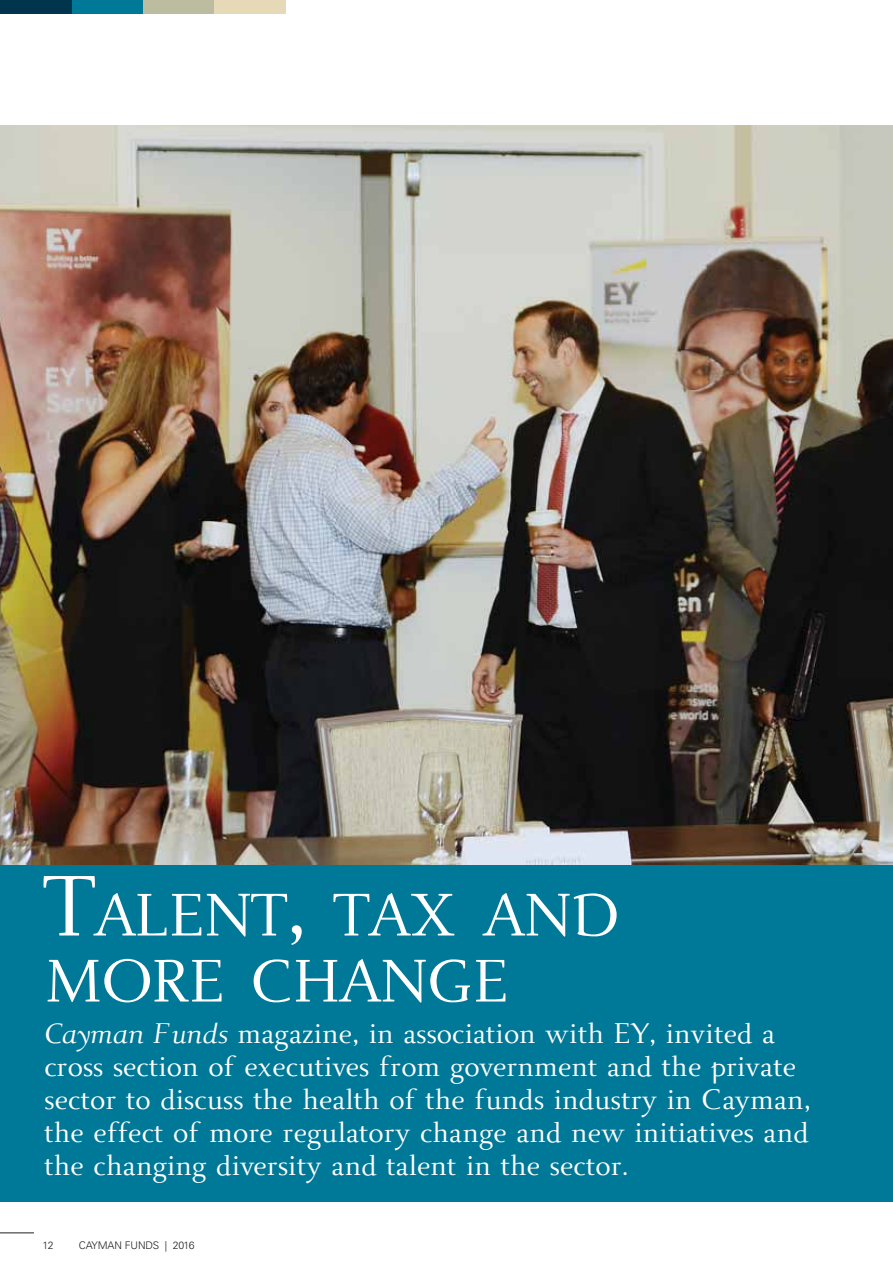
<style>
.page{position:relative;width:893px;height:1263px;background:#fff}
.page>*{position:absolute;margin:0;border:0;box-sizing:border-box;transform-origin:0 0}
.t1{font:63px/66px "Beln";letter-spacing:-.02em;color:#fff}
.t2{font:30px/33px "Beln";color:#fff}
.t3{font:300 10.5px "Univers";letter-spacing:-.01em;color:#231f20}
.s1{font-size:90px}
.s2{font-style:italic}
</style>
<div class="page">
<hr style="left:0;top:1232px;width:34px;height:1px;background:#231f20">
<div style="left:0;top:864px;width:893px;height:337px;background:#007897"></div>
<img style="left:0;top:126px;width:893px;height:738px">
<div style="left:214px;top:0;width:72px;height:13px;background:#e5d9b8"></div>
<div style="left:143px;top:0;width:71px;height:13px;background:#bcbca1"></div>
<div style="left:71px;top:0;width:72px;height:13px;background:#007897"></div>
<div style="left:0;top:0;width:72px;height:13px;background:#00354d"></div>
<h1 class="t1" style="left:44px;top:891px;width:578px"><span class="s1">T</span>ALENT<span class="s1">,</span> TAX AND<br>MORE CHANGE</h1>
<p class="t2" style="left:45px;top:1018px;width:768px"><span class="s2">Cayman Funds</span> magazine, in association with EY, invited a cross section of executives from government and the private sector to discuss the health of the funds industry in Cayman, the effect of more regulatory change and new initiatives and the changing diversity and talent in the sector.</p>
<p class="t3" style="left:42px;top:1242px;width:13px">12</p>
<p class="t3" style="left:79px;top:1242px;width:117px">CAYMAN FUNDS | 2016</p>
</div>
